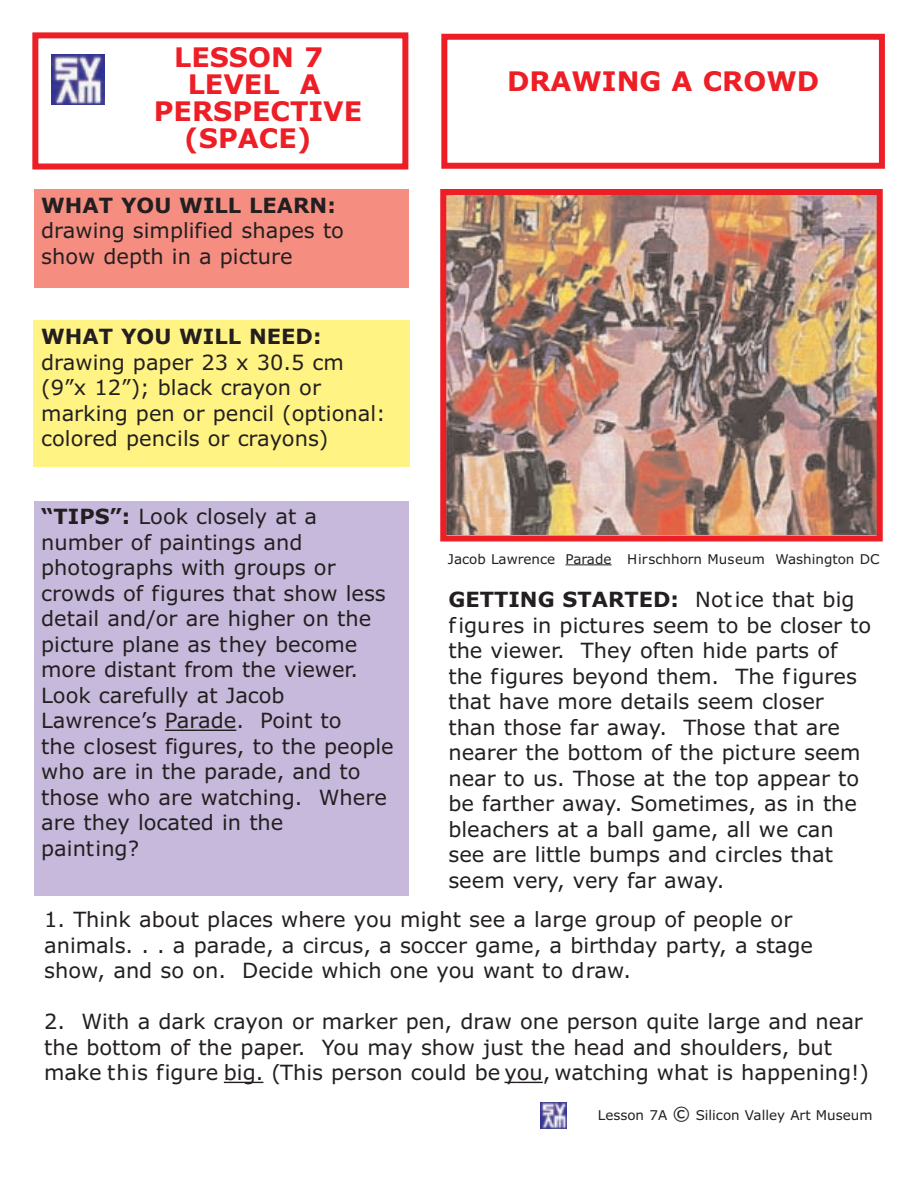
<style>
.page{position:relative;width:918px;height:1188px;background:#fff}
.page>*{position:absolute;margin:0;border:0;box-sizing:border-box;transform-origin:0 0}
.t1{font:700 27px "Verdana";color:#ed1e25}
.t2{font:21px/25.5px "Verdana";color:#231f20}
.t3{font:700 21px "Verdana";color:#231f20}
.t4{font:13.5px "Verdana";color:#231f20}
.s1{font-weight:700}
.s2{font-size:18px}
</style>
<div class="page">
<hr style="left:224px;top:1082px;width:39px;height:1px;background:#231f20">
<svg style="left:505px;top:1082px;width:38px;height:1px"></svg>
<div style="left:32px;top:32px;width:376px;height:138px;border:6px solid #ed1e25"></div>
<div style="left:441px;top:34px;width:444px;height:135px;border:6px solid #ed1e25"></div>
<img style="left:51px;top:54px;width:54px;height:51px">
<img style="left:447px;top:196px;width:429px;height:338px">
<div style="left:440px;top:189px;width:443px;height:352px;border:6px solid #ed1e25"></div>
<svg style="left:566px;top:564px;width:46px;height:1px"></svg>
<div style="left:34px;top:189px;width:375px;height:98px;background:#f58d81"></div>
<div style="left:34px;top:321px;width:376px;height:146px;background:#fff384"></div>
<div style="left:34px;top:501px;width:374px;height:394px;background:#c6b9db"></div>
<svg style="left:165px;top:730px;width:33px;height:1px"></svg>
<hr style="left:198px;top:730px;width:38px;height:1px;background:#231f20">
<svg style="left:540px;top:1128px;width:27px;height:1px"></svg>
<img style="left:540px;top:1102px;width:27px;height:26px">
<p class="t1" style="left:174px;top:46px;width:151px">LESSON 7</p>
<p class="t1" style="left:188px;top:73px;width:135px">LEVEL A</p>
<p class="t1" style="left:154px;top:100px;width:210px">PERSPECTIVE</p>
<p class="t1" style="left:184px;top:127px;width:129px">(SPACE)</p>
<p class="t3" style="left:41px;top:197px;width:296px">WHAT YOU WILL LEARN:</p>
<p class="t2" style="left:41px;top:220px;width:304px">drawing simplified shapes to show depth in a picture</p>
<p class="t3" style="left:41px;top:328px;width:282px">WHAT YOU WILL NEED:</p>
<p class="t2" style="left:41px;top:351px;width:346px">drawing paper 23 x 30.5 cm (9”x 12”); black crayon or marking pen or pencil (optional: colored pencils or crayons)</p>
<p class="t2" style="left:41px;top:506px;width:354px"><span class="s1">“TIPS”:</span> Look closely at a number of paintings and photographs with groups or crowds of figures that show less detail and/or are higher on the picture plane as they become more distant from the viewer.<br>Look carefully at Jacob<br>Lawrence’s Parade. Point to<br>the closest figures, to the people who are in the parade, and to those who are watching. Where are they located in the<br>painting?</p>
<p class="t1" style="left:507px;top:71px;width:314px">DRAWING A CROWD</p>
<p class="t4" style="left:448px;top:553px;width:433px">Jacob Lawrence Parade Hirschhorn Museum Washington DC</p>
<p class="t2" style="left:448px;top:588px;width:424px"><span class="s1">GETTING STARTED:</span> Notice that big figures in pictures seem to be closer to the viewer. They often hide parts of the figures beyond them. The figures that have more details seem closer than those far away. Those that are nearer the bottom of the picture seem near to us. Those at the top appear to be farther away. Sometimes, as in the bleachers at a ball game, all we can see are little bumps and circles that seem very, very far away.</p>
<p class="t2" style="left:44px;top:909px;width:770px">1. Think about places where you might see a large group of people or animals. . . a parade, a circus, a soccer game, a birthday party, a stage show, and so on. Decide which one you want to draw.</p>
<p class="t2" style="left:44px;top:1011px;width:826px">2. With a dark crayon or marker pen, draw one person quite large and near the bottom of the paper. You may show just the head and shoulders, but make this figure big. (This person could be you, watching what is happening!)</p>
<p class="t4" style="left:598px;top:1110px;width:276px">Lesson 7A <span class="s2">©</span> Silicon Valley Art Museum</p>
</div>
